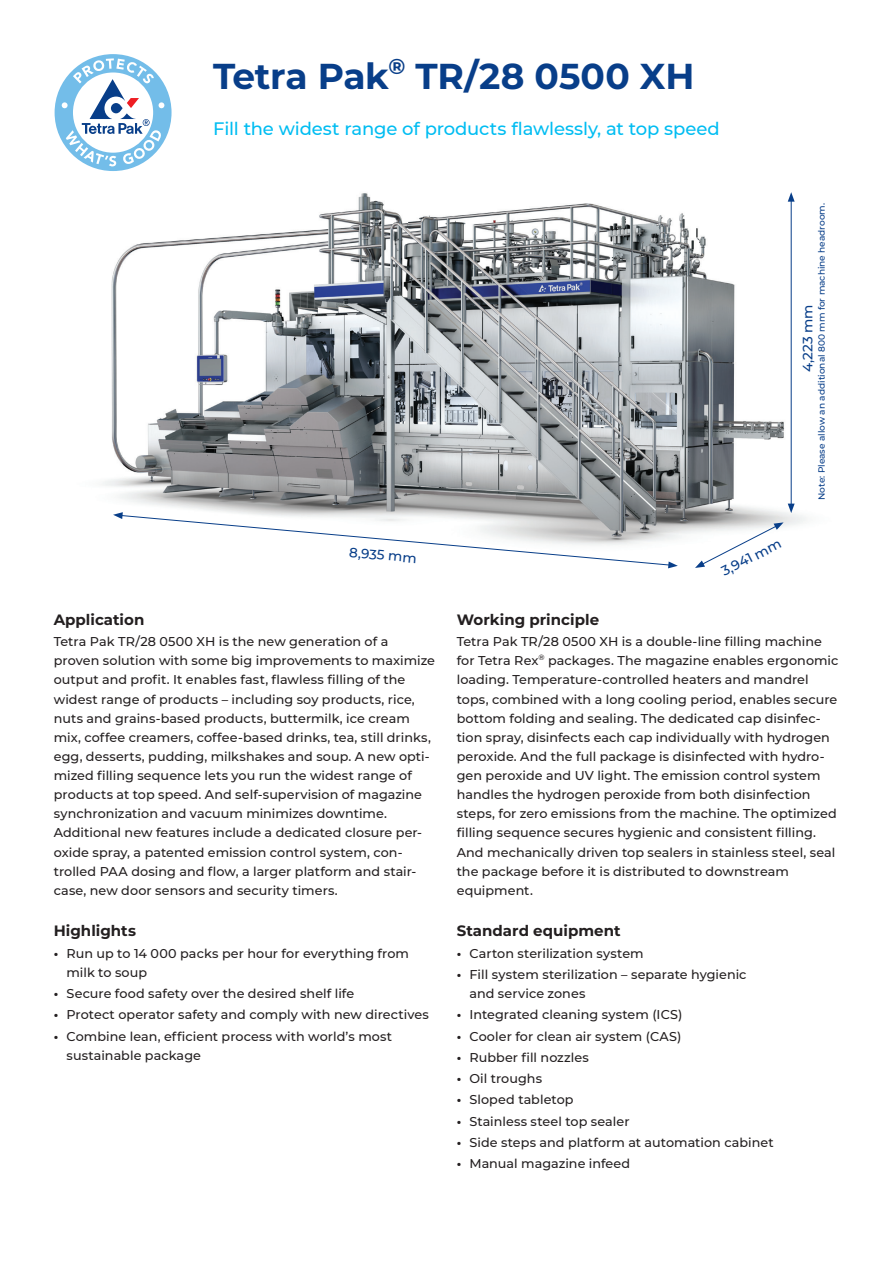
<style>
.page{position:relative;width:893px;height:1263px;background:#fff}
.page>*{position:absolute;margin:0;border:0;box-sizing:border-box;transform-origin:0 0}
.t1{font:100 36px "Montserrat";letter-spacing:-.01em;color:#083e89}
.t2{font:500 18px "Montserrat";letter-spacing:-.01em;color:#01bdf2}
.t3{font:100 15px "Montserrat";color:#231f20}
.t4{font:500 13.5px "Montserrat";color:#083e89}
.t5{font:500 12.75px/19.2px "Montserrat";letter-spacing:.005em;color:#231f20}
.t6{font:500 9px "Montserrat";color:#083e89}
.s1{font-weight:100}
</style>
<div class="page">
<svg style="left:55px;top:54px;width:117px;height:117px"></svg>
<img style="left:102px;top:193px;width:704px;height:376px">
<svg style="left:113px;top:512px;width:565px;height:56px"></svg>
<svg style="left:695px;top:522px;width:89px;height:46px"></svg>
<hr style="left:791px;top:199px;width:1px;height:307px;background:#083e89">
<svg style="left:788px;top:504px;width:7px;height:9px"></svg>
<svg style="left:788px;top:192px;width:7px;height:10px"></svg>
<h1 class="t1" style="left:213px;top:52px;width:483px">Tetra Pak<sup>®</sup> TR/28 0500 XH</h1>
<h2 class="t2" style="left:213px;top:116px;width:508px">Fill the widest range of products flawlessly, at top speed</h2>
<p class="t4" style="left:350px;top:543px;width:69px;rotate:5deg">8,935 mm</p>
<p class="t4" style="left:718px;top:563px;width:66px;rotate:-27deg">3,941 mm</p>
<p class="t6" style="left:815px;top:500px;width:298px;rotate:-90deg">Note: Please allow an additional 800 mm for machine headroom.</p>
<p class="t4" style="left:798px;top:372px;width:69px;rotate:-90deg">4,223 mm</p>
<p class="t3" style="left:54px;top:610px;width:92px">Application</p>
<p class="t5" style="left:54px;top:631px;width:383px">Tetra Pak TR/28 0500 XH is the new generation of a proven solution with some big improvements to maximize output and profit. It enables fast, flawless filling of the widest range of products – including soy products, rice, nuts and grains-based products, buttermilk, ice cream mix, coffee creamers, coffee-based drinks, tea, still drinks, egg, desserts, pudding, milkshakes and soup. A new opti&shy;mized filling sequence lets you run the widest range of products at top speed. And self-supervision of magazine synchronization and vacuum minimizes downtime.<br>Additional new features include a dedicated closure per&shy;oxide spray, a patented emission control system, con&shy;trolled PAA dosing and flow, a larger platform and stair&shy;case, new door sensors and security timers.</p>
<p class="t3" style="left:54px;top:921px;width:84px">Highlights</p>
<p class="t5" style="left:67px;top:943px;width:344px;text-indent:-13px"><span class="s1">•</span> Run up to 14 000 packs per hour for everything from milk to soup</p>
<p class="t5" style="left:54px;top:983px;width:302px"><span class="s1">•</span> Secure food safety over the desired shelf life</p>
<p class="t5" style="left:54px;top:1005px;width:377px"><span class="s1">•</span> Protect operator safety and comply with new directives</p>
<p class="t5" style="left:67px;top:1026px;width:327px;text-indent:-13px"><span class="s1">•</span> Combine lean, efficient process with world’s most sustainable package</p>
<p class="t3" style="left:457px;top:610px;width:144px">Working principle</p>
<p class="t5" style="left:457px;top:631px;width:383px">Tetra Pak TR/28 0500 XH is a double-line filling machine for Tetra Rex<sup>®</sup> packages. The magazine enables ergonomic loading. Temperature-controlled heaters and mandrel tops, combined with a long cooling period, enables secure bottom folding and sealing. The dedicated cap disinfec&shy;tion spray, disinfects each cap individually with hydrogen peroxide. And the full package is disinfected with hydro&shy;gen peroxide and UV light. The emission control system handles the hydrogen peroxide from both disinfection steps, for zero emissions from the machine. The optimized filling sequence secures hygienic and consistent filling.<br>And mechanically driven top sealers in stainless steel, seal the package before it is distributed to downstream equipment.</p>
<p class="t3" style="left:457px;top:921px;width:165px">Standard equipment</p>
<p class="t5" style="left:457px;top:943px;width:189px"><span class="s1">•</span> Carton sterilization system</p>
<p class="t5" style="left:469px;top:964px;width:279px;text-indent:-13px"><span class="s1">•</span> Fill system sterilization – separate hygienic and service zones</p>
<p class="t5" style="left:457px;top:1005px;width:227px"><span class="s1">•</span> Integrated cleaning system (ICS)</p>
<p class="t5" style="left:457px;top:1026px;width:226px"><span class="s1">•</span> Cooler for clean air system (CAS)</p>
<p class="t5" style="left:457px;top:1047px;width:134px"><span class="s1">•</span> Rubber fill nozzles</p>
<p class="t5" style="left:457px;top:1068px;width:87px"><span class="s1">•</span> Oil troughs</p>
<p class="t5" style="left:457px;top:1090px;width:118px"><span class="s1">•</span> Sloped tabletop</p>
<p class="t5" style="left:457px;top:1111px;width:174px"><span class="s1">•</span> Stainless steel top sealer</p>
<p class="t5" style="left:457px;top:1132px;width:318px"><span class="s1">•</span> Side steps and platform at automation cabinet</p>
<p class="t5" style="left:457px;top:1153px;width:175px"><span class="s1">•</span> Manual magazine infeed</p>
</div>
